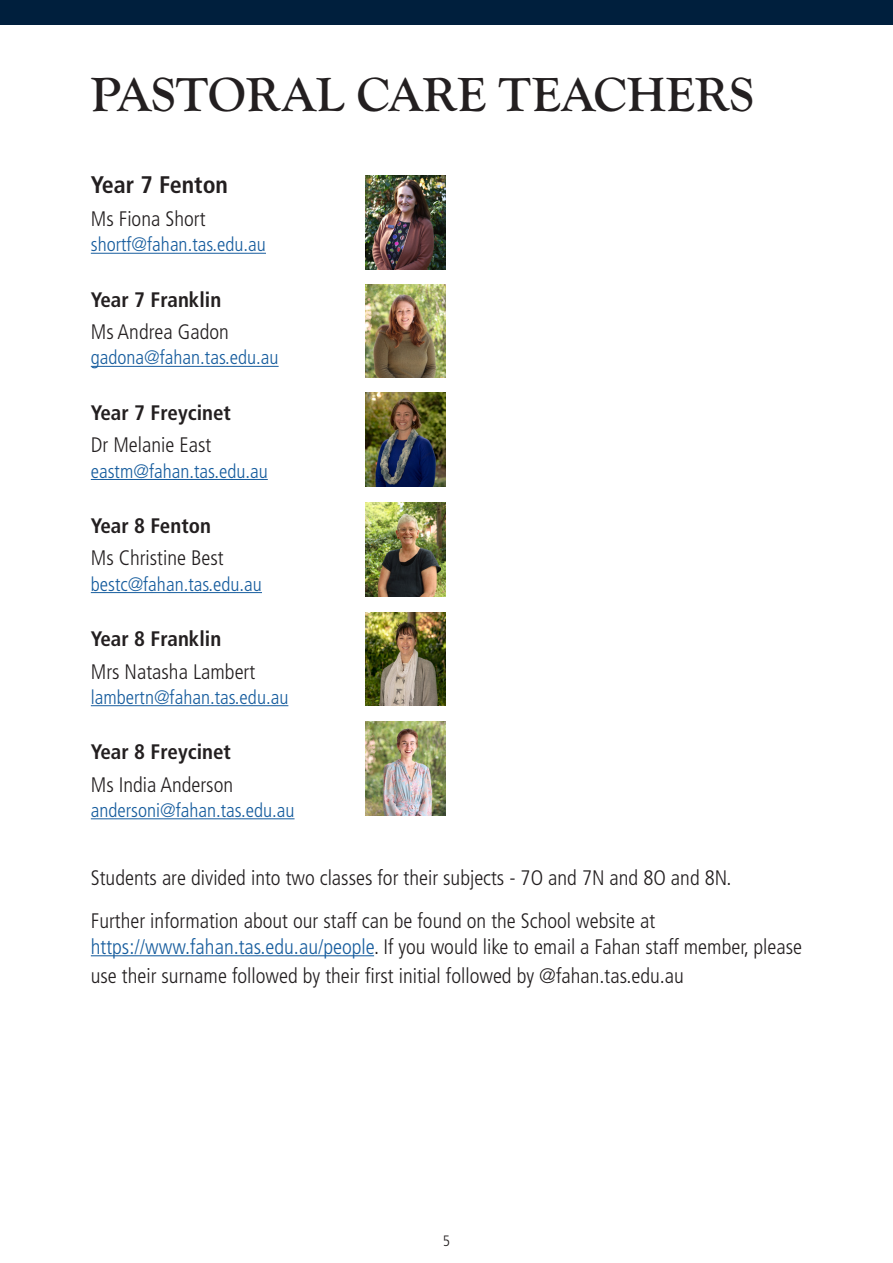
<style>
.page{position:relative;width:893px;height:1263px;background:#fff}
.page>*{position:absolute;margin:0;border:0;box-sizing:border-box;transform-origin:0 0}
.t1{font:700 49.5px "Goudy Old Sty";color:#231f20}
.t2{font:700 condensed 24px "Frutiger LT Pro";color:#231f20}
.t3{font:300 condensed 21px/25.2px "Frutiger LT Pro";color:#231f20}
.t4{font:700 condensed 21px "Frutiger LT Pro";color:#231f20}
.t5{font:300 condensed 19.5px "Frutiger LT Pro";color:#175d9e}
.t6{font:300 condensed 15px "Frutiger LT Pro";color:#231f20}
.s1{color:#175d9e}
</style>
<div class="page">
<div style="left:0;top:0;width:893px;height:24px;background:#001f3d"></div>
<hr style="left:91px;top:253px;width:175px;height:1px;background:#175d9e">
<hr style="left:91px;top:366px;width:188px;height:1px;background:#175d9e">
<hr style="left:91px;top:479px;width:177px;height:1px;background:#175d9e">
<hr style="left:91px;top:592px;width:171px;height:1px;background:#175d9e">
<hr style="left:91px;top:705px;width:197px;height:1px;background:#175d9e">
<hr style="left:91px;top:818px;width:204px;height:1px;background:#175d9e">
<hr style="left:91px;top:955px;width:283px;height:1px;background:#175d9e">
<img style="left:365px;top:176px;width:80px;height:93px">
<img style="left:365px;top:284px;width:80px;height:94px">
<img style="left:365px;top:393px;width:80px;height:93px">
<img style="left:365px;top:503px;width:80px;height:94px">
<img style="left:365px;top:612px;width:80px;height:94px">
<img style="left:365px;top:721px;width:80px;height:94px">
<p class="t1" style="left:91px;top:67px;width:665px">PASTORAL CARE TEACHERS</p>
<p class="t2" style="left:91px;top:171px;width:139px">Year 7 Fenton</p>
<p class="t3" style="left:91px;top:206px;width:116px">Ms Fiona Short</p>
<p class="t5" style="left:91px;top:233px;width:177px">shortf@fahan.tas.edu.au</p>
<p class="t4" style="left:91px;top:287px;width:132px">Year 7 Franklin</p>
<p class="t3" style="left:91px;top:320px;width:140px">Ms Andrea Gadon</p>
<p class="t5" style="left:91px;top:346px;width:189px">gadona@fahan.tas.edu.au</p>
<p class="t4" style="left:91px;top:400px;width:142px">Year 7 Freycinet</p>
<p class="t3" style="left:91px;top:433px;width:122px">Dr Melanie East</p>
<p class="t5" style="left:91px;top:460px;width:178px">eastm@fahan.tas.edu.au</p>
<p class="t4" style="left:91px;top:513px;width:122px">Year 8 Fenton</p>
<p class="t3" style="left:91px;top:546px;width:134px">Ms Christine Best</p>
<p class="t5" style="left:91px;top:573px;width:173px">bestc@fahan.tas.edu.au</p>
<p class="t4" style="left:91px;top:626px;width:132px">Year 8 Franklin</p>
<p class="t3" style="left:91px;top:659px;width:166px">Mrs Natasha Lambert</p>
<p class="t5" style="left:91px;top:686px;width:199px">lambertn@fahan.tas.edu.au</p>
<p class="t4" style="left:91px;top:739px;width:142px">Year 8 Freycinet</p>
<p class="t3" style="left:91px;top:772px;width:144px">Ms India Anderson</p>
<p class="t5" style="left:91px;top:799px;width:205px">andersoni@fahan.tas.edu.au</p>
<p class="t3" style="left:91px;top:866px;width:642px">Students are divided into two classes for their subjects - 7O and 7N and 8O and 8N.</p>
<p class="t3" style="left:91px;top:909px;width:713px">Further information about our staff can be found on the School website at <span class="s1">https://www.fahan.tas.edu.au/people</span>. If you would like to email a Fahan staff member, please</p>
<p class="t3" style="left:91px;top:963px;width:595px">use their surname followed by their first initial followed by @fahan.tas.edu.au</p>
<p class="t6" style="left:443px;top:1232px;width:9px">5</p>
</div>
